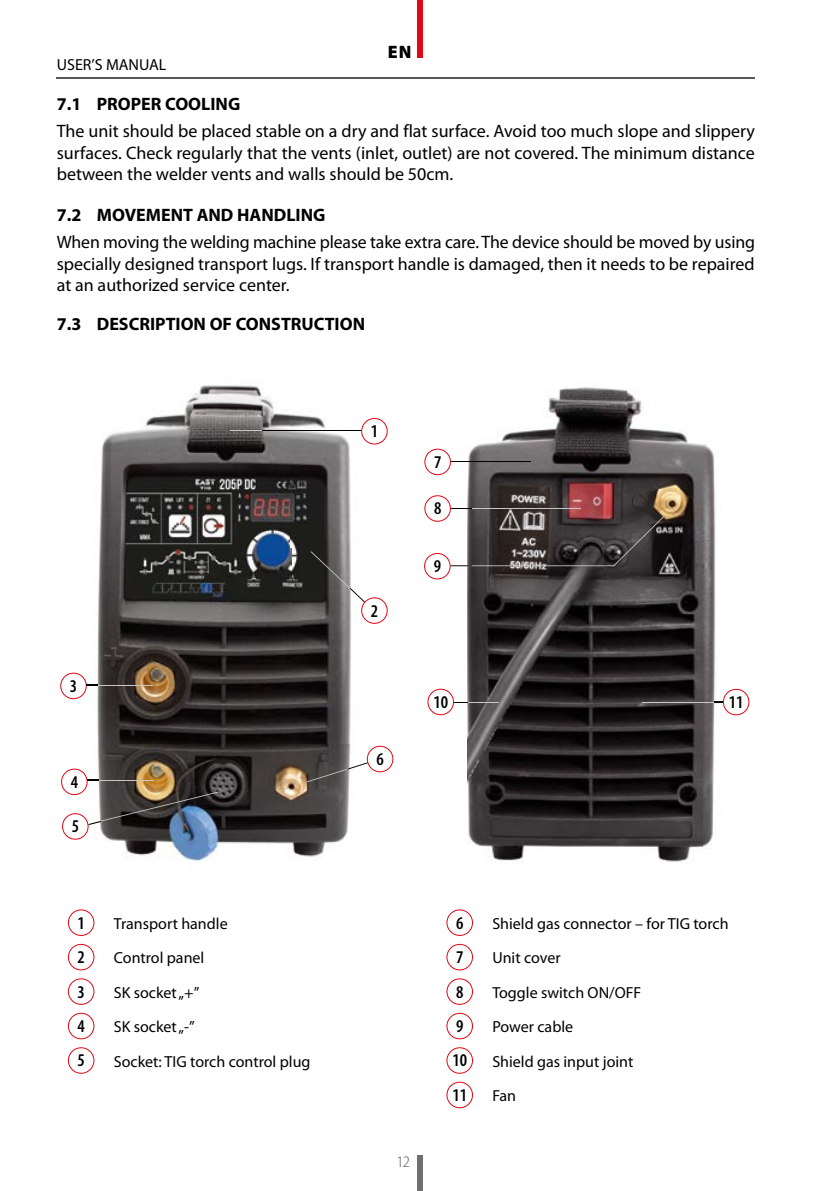
<style>
.page{position:relative;width:840px;height:1191px;background:#fff}
.page>*{position:absolute;margin:0;border:0;box-sizing:border-box;transform-origin:0 0}
.t1{font:18px/21.6px "Myriad Pro";color:#000;text-align:justify}
.t2{font:700 18px "Myriad Pro";color:#000}
.t3{font:600 condensed 18px "Myriad Pro";color:#000}
.t4{font:900 18px "Myriad Pro";color:#000}
.t5{font:16px "Myriad Pro";color:#000}
.t6{font:300 semi-condensed 16px "Myriad Pro";color:#575756}
</style>
<div class="page">
<hr style="left:57px;top:77px;width:697px;height:1px;background:#575756">
<div style="left:417px;top:0;width:5px;height:58px;background:#e30613"></div>
<div style="left:417px;top:1155px;width:5px;height:36px;background:#706f6f"></div>
<svg style="left:68px;top:909px;width:26px;height:27px"></svg>
<svg style="left:68px;top:944px;width:26px;height:26px"></svg>
<svg style="left:68px;top:978px;width:26px;height:26px"></svg>
<svg style="left:68px;top:1012px;width:26px;height:27px"></svg>
<svg style="left:68px;top:1047px;width:26px;height:26px"></svg>
<svg style="left:446px;top:909px;width:26px;height:27px"></svg>
<svg style="left:446px;top:944px;width:26px;height:26px"></svg>
<svg style="left:446px;top:978px;width:26px;height:26px"></svg>
<svg style="left:446px;top:1012px;width:26px;height:27px"></svg>
<svg style="left:446px;top:1047px;width:26px;height:26px"></svg>
<svg style="left:446px;top:1081px;width:26px;height:27px"></svg>
<img style="left:71px;top:385px;width:323px;height:476px">
<img style="left:467px;top:387px;width:283px;height:475px">
<svg style="left:424px;top:449px;width:26px;height:26px"></svg>
<hr style="left:230px;top:430px;width:132px;height:1px;background:#000">
<hr style="left:88px;top:685px;width:64px;height:1px;background:#c6c6c6">
<hr style="left:450px;top:461px;width:80px;height:1px;background:#000">
<hr style="left:450px;top:702px;width:49px;height:1px;background:#c6c6c6">
<hr style="left:642px;top:702px;width:79px;height:1px;background:#c6c6c6">
<svg style="left:361px;top:418px;width:26px;height:26px"></svg>
<hr style="left:230px;top:430px;width:32px;height:1px;background:#c6c6c6">
<svg style="left:424px;top:495px;width:239px;height:84px"></svg>
<svg style="left:427px;top:688px;width:41px;height:27px"></svg>
<svg style="left:714px;top:689px;width:35px;height:26px"></svg>
<svg style="left:60px;top:672px;width:38px;height:27px"></svg>
<img style="left:61px;top:768px;width:158px;height:71px">
<svg style="left:310px;top:551px;width:77px;height:73px"></svg>
<svg style="left:306px;top:746px;width:87px;height:36px"></svg>
<p class="t5" style="left:57px;top:55px;width:111px">USER’S MANUAL</p>
<p class="t4" style="left:387px;top:40px;width:25px">EN</p>
<p class="t2" style="left:57px;top:92px;width:185px">7.1 PROPER COOLING</p>
<p class="t1" style="left:57px;top:120px;width:699px">The unit should be placed stable on a dry and flat surface. Avoid too much slope and slippery surfaces. Check regularly that the vents (inlet, outlet) are not covered. The minimum distance between the welder vents and walls should be 50cm.</p>
<p class="t2" style="left:57px;top:203px;width:270px">7.2 MOVEMENT AND HANDLING</p>
<p class="t1" style="left:57px;top:231px;width:699px">When moving the welding machine please take extra care. The device should be moved by using specially designed transport lugs. If transport handle is damaged, then it needs to be repaired at an authorized service center.</p>
<p class="t2" style="left:57px;top:312px;width:310px">7.3 DESCRIPTION OF CONSTRUCTION</p>
<p class="t3" style="left:70px;top:676px;width:9px">3</p>
<p class="t3" style="left:71px;top:772px;width:9px">4</p>
<p class="t3" style="left:72px;top:816px;width:9px">5</p>
<p class="t3" style="left:77px;top:912px;width:9px">1</p>
<p class="t5" style="left:114px;top:913px;width:115px">Transport handle</p>
<p class="t3" style="left:77px;top:947px;width:9px">2</p>
<p class="t5" style="left:114px;top:948px;width:92px">Control panel</p>
<p class="t3" style="left:77px;top:981px;width:9px">3</p>
<p class="t5" style="left:114px;top:982px;width:87px">SK socket „+”</p>
<p class="t3" style="left:77px;top:1016px;width:9px">4</p>
<p class="t5" style="left:114px;top:1016px;width:82px">SK socket „-”</p>
<p class="t3" style="left:77px;top:1050px;width:9px">5</p>
<p class="t5" style="left:114px;top:1051px;width:198px">Socket: TIG torch control plug</p>
<p class="t3" style="left:370px;top:421px;width:9px">1</p>
<p class="t3" style="left:370px;top:600px;width:9px">2</p>
<p class="t3" style="left:376px;top:749px;width:9px">6</p>
<p class="t3" style="left:434px;top:452px;width:9px">7</p>
<p class="t3" style="left:434px;top:498px;width:9px">8</p>
<p class="t3" style="left:433px;top:556px;width:9px">9</p>
<p class="t3" style="left:433px;top:692px;width:16px">10</p>
<p class="t3" style="left:728px;top:692px;width:16px">11</p>
<p class="t6" style="left:396px;top:1153px;width:15px">12</p>
<p class="t3" style="left:456px;top:912px;width:9px">6</p>
<p class="t5" style="left:492px;top:913px;width:237px">Shield gas connector – for TIG torch</p>
<p class="t3" style="left:456px;top:947px;width:9px">7</p>
<p class="t5" style="left:492px;top:948px;width:70px">Unit cover</p>
<p class="t3" style="left:456px;top:981px;width:9px">8</p>
<p class="t5" style="left:492px;top:982px;width:150px">Toggle switch ON/OFF</p>
<p class="t3" style="left:456px;top:1016px;width:9px">9</p>
<p class="t5" style="left:492px;top:1016px;width:82px">Power cable</p>
<p class="t3" style="left:452px;top:1050px;width:16px">10</p>
<p class="t5" style="left:492px;top:1051px;width:142px">Shield gas input joint</p>
<p class="t3" style="left:452px;top:1085px;width:16px">11</p>
<p class="t5" style="left:492px;top:1085px;width:25px">Fan</p>
</div>
